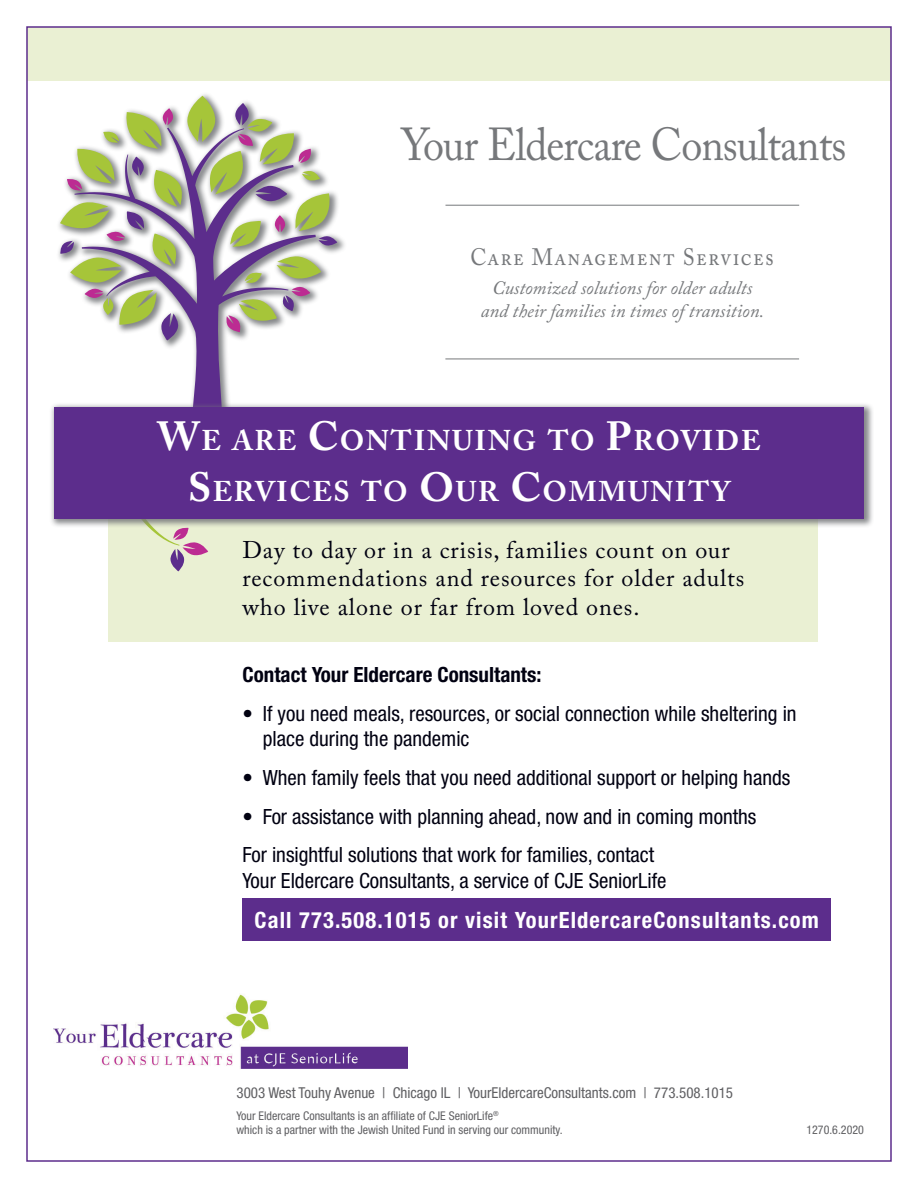
<style>
.page{position:relative;width:918px;height:1188px;background:#fff}
.page>*{position:absolute;margin:0;border:0;box-sizing:border-box;transform-origin:0 0}
.Caslon{font:45.9px "Adobe Caslon Pro";letter-spacing:-.02em;color:#76787b;scale:.92 1}
.What_Sets_YEC_Apart{font:700 28.35px/51px "Adobe Caslon Pro";letter-spacing:.055em;color:#fff;text-align:center}
.t1{font:24px/28.8px "Adobe Caslon Pro";letter-spacing:.04em;color:#010111}
.t2{font:23.7px "Adobe Caslon Pro";letter-spacing:.06em;color:#76787b;scale:.92 1}
.ADS_Text{font:700 condensed 22.5px "Helvetica Neue LT Std";letter-spacing:.05em;color:#fff}
.ADS_Text-2{font:condensed 21px/25.2px "Helvetica Neue LT Std";color:#010111}
.ADS_Text-3{font:700 condensed 21px "Helvetica Neue LT Std";color:#010111}
.Шефдшс{font:italic 18.9px/22.6px "Adobe Caslon Pro";color:#76787b;text-align:center}
.t3{font:condensed 15px "Helvetica Neue LT Std";color:#5f5f62}
.t4{font:condensed 12px/14.4px "Helvetica Neue LT Std";color:#5f5f62}
.s1{font-size:40.5px}
</style>
<div class="page">
<img style="left:54px;top:994px;width:354px;height:75px">
<div style="left:108px;top:506px;width:710px;height:136px;background:#eaf0d3"></div>
<div style="left:243px;top:899px;width:588px;height:42px;background:#5c2d8c"></div>
<svg style="left:150px;top:529px;width:58px;height:42px"></svg>
<svg style="left:162px;top:340px;width:67px;height:62px"></svg>
<svg style="left:60px;top:96px;width:277px;height:244px"></svg>
<div style="left:27px;top:27px;width:864px;height:54px;background:#eaf0d3"></div>
<div style="left:49px;top:402px;width:825px;height:127px;background:#76787b;opacity:.88"></div>
<div style="left:54px;top:407px;width:810px;height:112px;background:#5c2d8c"></div>
<hr style="left:446px;top:205px;width:353px;height:1px;background:#76787b">
<hr style="left:445px;top:359px;width:354px;height:1px;background:#76787b">
<p class="Caslon" style="left:401px;top:118px;width:486px">Your Eldercare Consultants</p>
<p class="t2" style="left:470px;top:242px;width:332px">Care Management Services</p>
<p class="Шефдшс" style="left:481px;top:276px;width:285px">Customized solutions for older adults and their families in times of transition.</p>
<p class="What_Sets_YEC_Apart" style="left:157px;top:415px;width:605px"><span class="s1">W</span>E ARE <span class="s1">C</span>ONTINUING TO <span class="s1">P</span>ROVIDE<br><span class="s1">S</span>ERVICES TO <span class="s1">O</span>UR <span class="s1">C</span>OMMUNITY</p>
<p class="t1" style="left:243px;top:535px;width:503px">Day to day or in a crisis, families count on our recommendations and resources for older adults who live alone or far from loved ones.</p>
<p class="ADS_Text-3" style="left:243px;top:662px;width:301px">Contact Your Eldercare Consultants:</p>
<p class="ADS_Text-2" style="left:263px;top:701px;width:535px;text-indent:-20px">• If you need meals, resources, or social connection while sheltering in place during the pandemic</p>
<p class="ADS_Text-2" style="left:243px;top:765px;width:549px">• When family feels that you need additional support or helping hands</p>
<p class="ADS_Text-2" style="left:243px;top:804px;width:516px">• For assistance with planning ahead, now and in coming months</p>
<p class="ADS_Text-2" style="left:243px;top:842px;width:425px">For insightful solutions that work for families, contact<br>Your Eldercare Consultants, a service of CJE SeniorLife</p>
<p class="ADS_Text" style="left:255px;top:907px;width:566px">Call 773.508.1015 or visit YourEldercareConsultants.com</p>
<p class="t3" style="left:237px;top:1085px;width:498px">3003 West Touhy Avenue | Chicago IL | YourEldercareConsultants.com | 773.508.1015</p>
<p class="t4" style="left:237px;top:1108px;width:328px">Your Eldercare Consultants is an affiliate of CJE SeniorLife<sup>®<br></sup>which is a partner with the Jewish United Fund in serving our community.</p>
<p class="t4" style="left:806px;top:1123px;width:59px">1270.6.2020</p>
</div>
